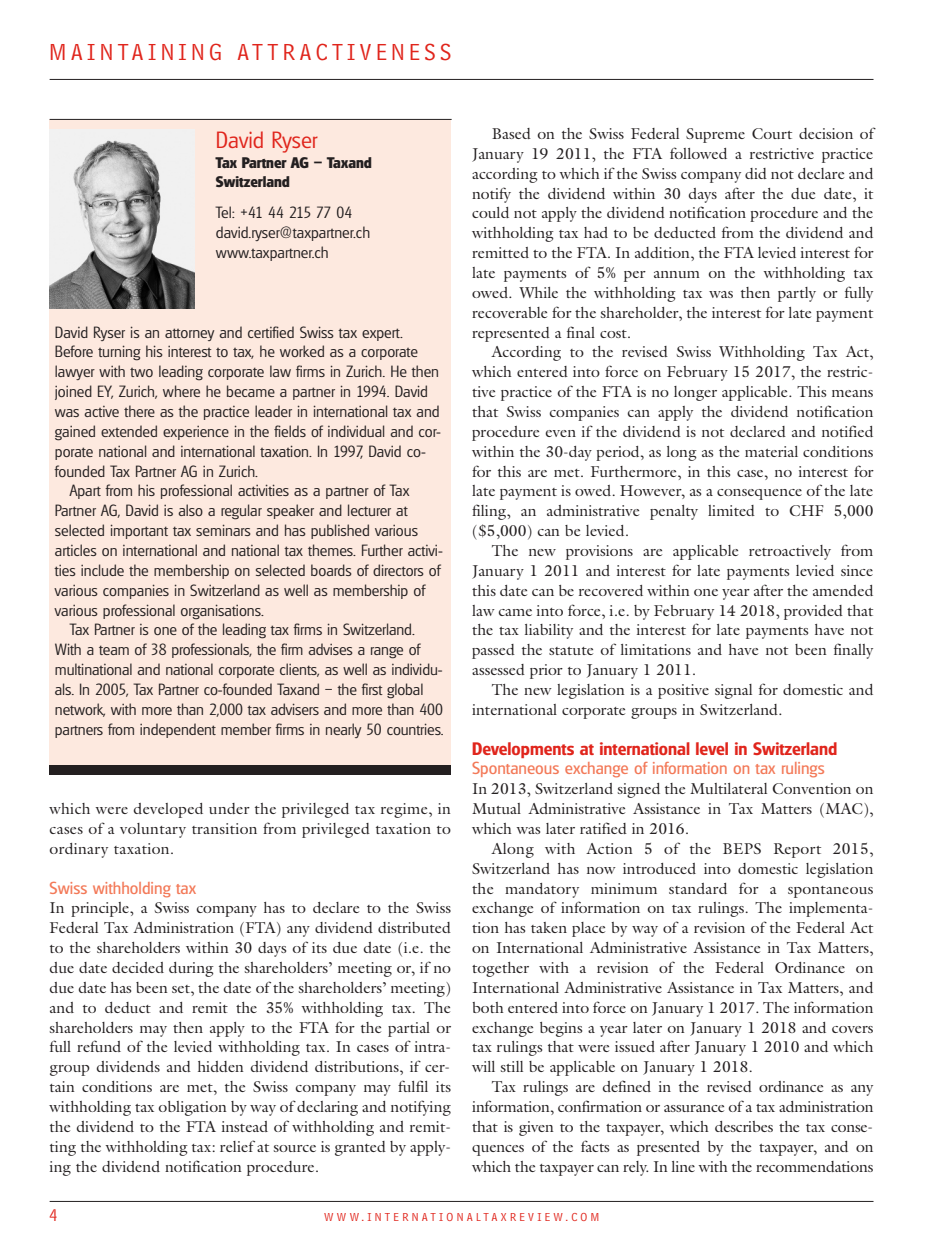
<style>
.page{position:relative;width:943px;height:1256px;background:#fff}
.page>*{position:absolute;margin:0;border:0;box-sizing:border-box;transform-origin:0 0}
.t1{font:24.5px "Bell Centennial Address";letter-spacing:.18em;color:#e0251c}
.t2{font:300 22.75px "Glasgow Serial";color:#e0251c}
.t3{font:700 17.5px "Glasgow Serial";color:#e0251c}
.t4{font:17.5px "Bell Centennial Address";color:#e0251c}
.t5{font:16.97px "Glasgow Serial";color:#f37958}
.t6{font:15.75px/19.8px "Galliard";color:#231f20;text-align:justify}
.t7{font:300 15.75px/19.8px "Glasgow Serial";color:#231f20}
.t8{font:800 14.88px/19.8px "Glasgow Serial";color:#231f20}
.t9{font:12.25px "Bell Centennial Address";letter-spacing:.265em;color:#e0251c}
</style>
<div class="page">
<hr style="left:50px;top:79px;width:823px;height:1px;background:#231f20">
<hr style="left:50px;top:1200px;width:823px;height:1px;background:#231f20">
<div style="left:50px;top:119px;width:401px;height:655px;background:#fde9df"></div>
<img style="left:50px;top:129px;width:145px;height:179px">
<hr style="left:50px;top:119px;width:401px;height:1px;background:#231f20">
<div style="left:50px;top:764px;width:401px;height:10px;background:#231f20"></div>
<p class="t1" style="left:50px;top:43px;width:403px">MAINTAINING ATTRACTIVENESS</p>
<p class="t2" style="left:216px;top:126px;width:103px">David Ryser</p>
<p class="t8" style="left:216px;top:152px;width:157px">Tax Partner AG – Taxand<br>Switzerland</p>
<p class="t7" style="left:216px;top:203px;width:156px">Tel: +41 44 215 77 04 david.ryser@taxpartner.ch www.taxpartner.ch</p>
<p class="t7" style="left:55px;top:322px;width:350px">David Ryser is an attorney and certified Swiss tax expert.</p>
<p class="t7" style="left:55px;top:342px;width:364px">Before turning his interest to tax, he worked as a corporate</p>
<p class="t7" style="left:55px;top:362px;width:386px">lawyer with two leading corporate law firms in Zurich. He then</p>
<p class="t7" style="left:55px;top:382px;width:375px">joined EY, Zurich, where he became a partner in 1994. David</p>
<p class="t7" style="left:55px;top:401px;width:386px">was active there as the practice leader in international tax and</p>
<p class="t7" style="left:55px;top:421px;width:388px">gained extended experience in the fields of individual and cor-</p>
<p class="t7" style="left:55px;top:441px;width:372px">porate national and international taxation. In 1997, David co-</p>
<p class="t7" style="left:55px;top:461px;width:205px">founded Tax Partner AG in Zurich.</p>
<p class="t7" style="left:70px;top:481px;width:341px">Apart from his professional activities as a partner of Tax</p>
<p class="t7" style="left:55px;top:501px;width:354px">Partner AG, David is also a regular speaker and lecturer at</p>
<p class="t7" style="left:55px;top:520px;width:365px">selected important tax seminars and has published various</p>
<p class="t7" style="left:55px;top:540px;width:389px">articles on international and national tax themes. Further activi-</p>
<p class="t7" style="left:55px;top:560px;width:387px">ties include the membership on selected boards of directors of</p>
<p class="t7" style="left:55px;top:580px;width:371px">various companies in Switzerland as well as membership of</p>
<p class="t7" style="left:55px;top:600px;width:211px">various professional organisations.</p>
<p class="t7" style="left:70px;top:620px;width:346px">Tax Partner is one of the leading tax firms in Switzerland.</p>
<p class="t7" style="left:55px;top:640px;width:367px">With a team of 38 professionals, the firm advises a range of</p>
<p class="t7" style="left:55px;top:659px;width:389px">multinational and national corporate clients, as well as individu-</p>
<p class="t7" style="left:55px;top:679px;width:370px">als. In 2005, Tax Partner co-founded Taxand – the first global</p>
<p class="t7" style="left:55px;top:699px;width:389px">network, with more than 2,000 tax advisers and more than 400</p>
<p class="t7" style="left:55px;top:719px;width:390px">partners from independent member firms in nearly 50 countries.</p>
<p class="t6" style="left:50px;top:798px;width:403px">which were developed under the privileged tax regime, in cases of a voluntary transition from privileged taxation to ordinary taxation.</p>
<p class="t5" style="left:50px;top:877px;width:148px">Swiss withholding tax</p>
<p class="t6" style="left:50px;top:897px;width:403px">In principle, a Swiss company has to declare to the Swiss Federal Tax Administration (FTA) any dividend distributed to the shareholders within 30 days of its due date (i.e. the due date decided during the shareholders’ meeting or, if no due date has been set, the date of the shareholders’ meeting) and to deduct and remit the 35% withholding tax. The shareholders may then apply to the FTA for the partial or full refund of the levied withholding tax. In cases of intra&shy;group dividends and hidden dividend distributions, if cer&shy;tain conditions are met, the Swiss company may fulfil its withholding tax obligation by way of declaring and notifying the dividend to the FTA instead of withholding and remit&shy;ting the withholding tax: relief at source is granted by apply&shy;ing the dividend notification procedure.</p>
<p class="t6" style="left:492px;top:124px;width:383px">Based on the Swiss Federal Supreme Court decision of</p>
<p class="t6" style="left:472px;top:143px;width:403px">January 19 2011, the FTA followed a restrictive practice</p>
<p class="t6" style="left:472px;top:163px;width:403px">according to which if the Swiss company did not declare and</p>
<p class="t6" style="left:472px;top:183px;width:403px">notify the dividend within 30 days after the due date, it</p>
<p class="t6" style="left:472px;top:203px;width:403px">could not apply the dividend notification procedure and the</p>
<p class="t6" style="left:472px;top:223px;width:403px">withholding tax had to be deducted from the dividend and</p>
<p class="t6" style="left:472px;top:243px;width:403px">remitted to the FTA. In addition, the FTA levied interest for</p>
<p class="t6" style="left:472px;top:262px;width:403px">late payments of 5% per annum on the withholding tax</p>
<p class="t6" style="left:472px;top:282px;width:403px">owed. While the withholding tax was then partly or fully</p>
<p class="t6" style="left:472px;top:302px;width:403px">recoverable for the shareholder, the interest for late payment</p>
<p class="t6" style="left:472px;top:322px;width:161px">represented a final cost.</p>
<p class="t6" style="left:492px;top:342px;width:383px">According to the revised Swiss Withholding Tax Act,</p>
<p class="t6" style="left:472px;top:362px;width:403px">which entered into force on February 15 2017, the restric-</p>
<p class="t6" style="left:472px;top:382px;width:403px">tive practice of the FTA is no longer applicable. This means</p>
<p class="t6" style="left:472px;top:401px;width:403px">that Swiss companies can apply the dividend notification</p>
<p class="t6" style="left:472px;top:421px;width:403px">procedure even if the dividend is not declared and notified</p>
<p class="t6" style="left:472px;top:441px;width:403px">within the 30-day period, as long as the material conditions</p>
<p class="t6" style="left:472px;top:461px;width:403px">for this are met. Furthermore, in this case, no interest for</p>
<p class="t6" style="left:472px;top:481px;width:403px">late payment is owed. However, as a consequence of the late</p>
<p class="t6" style="left:472px;top:501px;width:403px">filing, an administrative penalty limited to CHF 5,000</p>
<p class="t6" style="left:472px;top:520px;width:158px">($5,000) can be levied.</p>
<p class="t6" style="left:492px;top:540px;width:383px">The new provisions are applicable retroactively from</p>
<p class="t6" style="left:472px;top:560px;width:403px">January 1 2011 and interest for late payments levied since</p>
<p class="t6" style="left:472px;top:580px;width:403px">this date can be recovered within one year after the amended</p>
<p class="t6" style="left:472px;top:600px;width:403px">law came into force, i.e. by February 14 2018, provided that</p>
<p class="t6" style="left:472px;top:620px;width:403px">the tax liability and the interest for late payments have not</p>
<p class="t6" style="left:472px;top:640px;width:403px">passed the statute of limitations and have not been finally</p>
<p class="t6" style="left:472px;top:659px;width:226px">assessed prior to January 1 2011.</p>
<p class="t6" style="left:492px;top:679px;width:383px">The new legislation is a positive signal for domestic and</p>
<p class="t6" style="left:472px;top:699px;width:312px">international corporate groups in Switzerland.</p>
<p class="t3" style="left:472px;top:738px;width:367px">Developments at international level in Switzerland</p>
<p class="t5" style="left:472px;top:758px;width:354px">Spontaneous exchange of information on tax rulings</p>
<p class="t6" style="left:472px;top:778px;width:403px">In 2013, Switzerland signed the Multilateral Convention on</p>
<p class="t6" style="left:472px;top:798px;width:403px">Mutual Administrative Assistance in Tax Matters (MAC),</p>
<p class="t6" style="left:472px;top:818px;width:219px">which was later ratified in 2016.</p>
<p class="t6" style="left:492px;top:838px;width:383px">Along with Action 5 of the BEPS Report 2015,</p>
<p class="t6" style="left:472px;top:858px;width:403px">Switzerland has now introduced into domestic legislation</p>
<p class="t6" style="left:472px;top:878px;width:403px">the mandatory minimum standard for a spontaneous</p>
<p class="t6" style="left:472px;top:897px;width:403px">exchange of information on tax rulings. The implementa-</p>
<p class="t6" style="left:472px;top:917px;width:403px">tion has taken place by way of a revision of the Federal Act</p>
<p class="t6" style="left:472px;top:937px;width:403px">on International Administrative Assistance in Tax Matters,</p>
<p class="t6" style="left:472px;top:957px;width:403px">together with a revision of the Federal Ordinance on</p>
<p class="t6" style="left:472px;top:977px;width:403px">International Administrative Assistance in Tax Matters, and</p>
<p class="t6" style="left:472px;top:997px;width:403px">both entered into force on January 1 2017. The information</p>
<p class="t6" style="left:472px;top:1017px;width:403px">exchange begins a year later on January 1 2018 and covers</p>
<p class="t6" style="left:472px;top:1036px;width:403px">tax rulings that were issued after January 1 2010 and which</p>
<p class="t6" style="left:472px;top:1056px;width:282px">will still be applicable on January 1 2018.</p>
<p class="t6" style="left:492px;top:1076px;width:383px">Tax rulings are defined in the revised ordinance as any</p>
<p class="t6" style="left:472px;top:1096px;width:403px">information, confirmation or assurance of a tax administration</p>
<p class="t6" style="left:472px;top:1116px;width:403px">that is given to the taxpayer, which describes the tax conse-</p>
<p class="t6" style="left:472px;top:1136px;width:403px">quences of the facts as presented by the taxpayer, and on</p>
<p class="t6" style="left:472px;top:1155px;width:403px">which the taxpayer can rely. In line with the recommendations</p>
<p class="t4" style="left:50px;top:1208px;width:9px">4</p>
<p class="t9" style="left:324px;top:1212px;width:276px">WWW.INTERNATIONALTAXREVIEW.COM</p>
</div>
